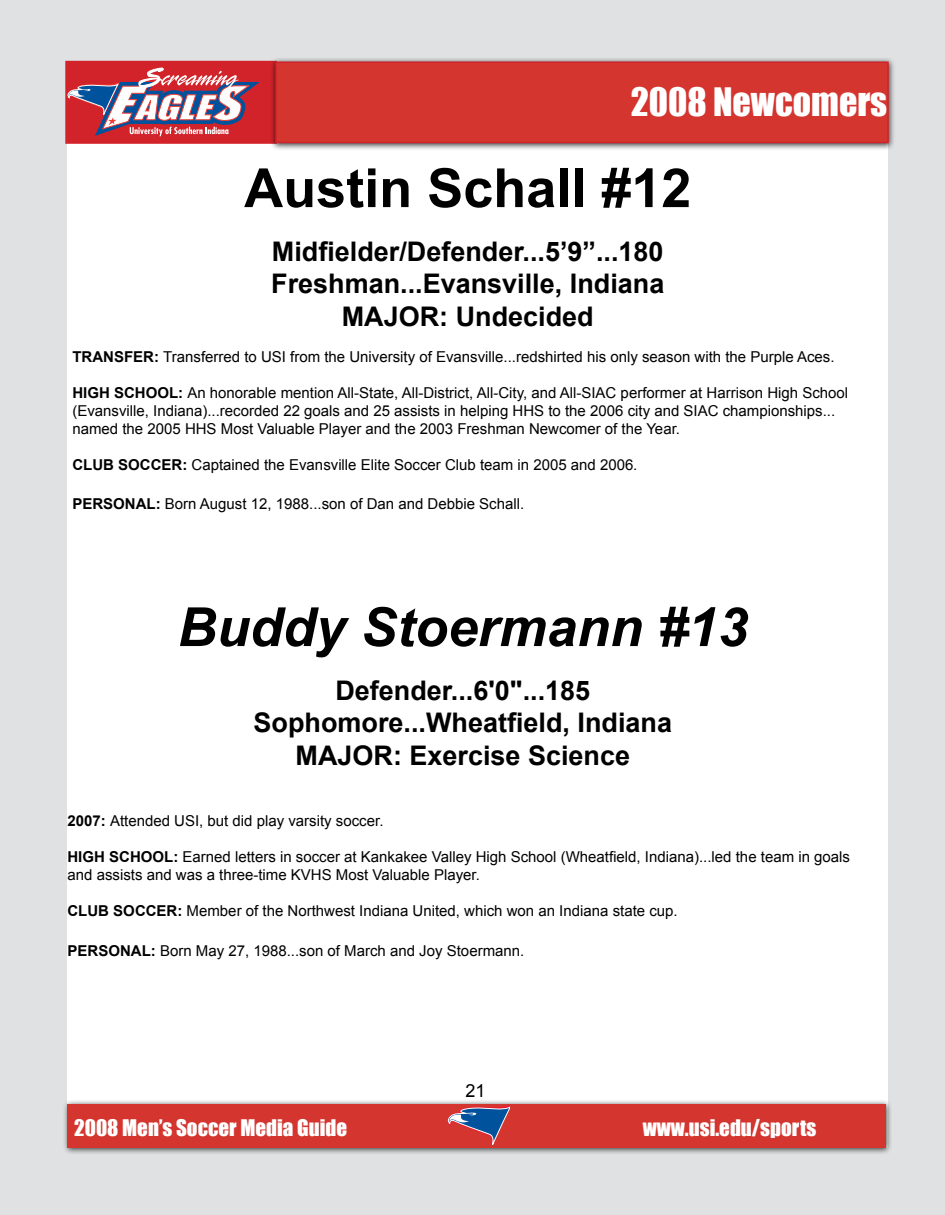
<style>
.page{position:relative;width:945px;height:1215px;background:#e0e1e2}
.page>*{position:absolute;margin:0;border:0;box-sizing:border-box;transform-origin:0 0}
.t1{font:italic 700 54px "Arial";color:#000}
.t2{font:700 54px "Arial";color:#000}
.t3{font:36px "Impact";color:#fff}
.t4{font:700 27px/32.4px "Arial";color:#000;text-align:center}
.t5{font:21px "Impact";color:#fff}
.t6{font:18px "Arial";color:#000}
.t7{font:15px/18px "Arial";color:#000}
.s1{font-weight:700}
.s2{font-style:italic}
</style>
<div class="page">
<div style="left:68px;top:63px;width:820px;height:1085px;background:#fff"></div>
<div style="left:66px;top:62px;width:210px;height:81px;background:#d2232a"></div>
<svg style="left:68px;top:67px;width:191px;height:69px"></svg>
<div style="left:65px;top:61px;width:212px;height:83px;border:2px solid #d2232a"></div>
<div style="left:62px;top:1099px;width:831px;height:56px;background:#000;opacity:.75"></div>
<div style="left:68px;top:1104px;width:818px;height:44px;background:#d4352f"></div>
<svg style="left:447px;top:1106px;width:62px;height:39px"></svg>
<div style="left:270px;top:57px;width:626px;height:94px;background:#000;opacity:.75"></div>
<div style="left:276px;top:62px;width:612px;height:80px;background:#d4352f"></div>
<div style="left:275px;top:62px;width:614px;height:81px;border:2px solid #d2232a"></div>
<h2 class="t3" style="left:631px;top:74px;width:258px">2008 Newcomers</h2>
<h1 class="t2" style="left:244px;top:153px;width:449px">Austin Schall #12</h1>
<h3 class="t4" style="left:271px;top:236px;width:395px">Midfielder/Defender...5’9”...180<br>Freshman...Evansville, Indiana<br>MAJOR: Undecided</h3>
<p class="t7" style="left:72px;top:348px;width:764px"><span class="s1">TRANSFER:</span> Transferred to USI from the University of Evansville...redshirted his only season with the Purple Aces.</p>
<p class="t7" style="left:72px;top:384px;width:777px"><span class="s1">HIGH SCHOOL:</span> An honorable mention All-State, All-District, All-City, and All-SIAC performer at Harrison High School (Evansville, Indiana)...recorded 22 goals and 25 assists in helping HHS to the 2006 city and SIAC championships... named the 2005 HHS Most Valuable Player and the 2003 Freshman Newcomer of the Year.</p>
<p class="t7" style="left:72px;top:456px;width:567px"><span class="s1">CLUB SOCCER:</span> Captained the Evansville Elite Soccer Club team in 2005 and 2006<span class="s2">.</span></p>
<p class="t7" style="left:72px;top:495px;width:453px"><span class="s1">PERSONAL:</span> Born August 12, 1988...son of Dan and Debbie Schall.</p>
<h1 class="t1" style="left:178px;top:592px;width:572px">Buddy Stoermann #13</h1>
<h3 class="t4" style="left:254px;top:675px;width:420px">Defender...6'0"...185<br>Sophomore...Wheatfield, Indiana<br>MAJOR: Exercise Science</h3>
<p class="t7" style="left:68px;top:812px;width:318px"><span class="s1">2007:</span> Attended USI, but did play varsity soccer.</p>
<p class="t7" style="left:68px;top:848px;width:784px"><span class="s1">HIGH SCHOOL:</span> Earned letters in soccer at Kankakee Valley High School (Wheatfield, Indiana)...led the team in goals and assists and was a three-time KVHS Most Valuable Player.</p>
<p class="t7" style="left:68px;top:902px;width:612px"><span class="s1">CLUB SOCCER:</span> Member of the Northwest Indiana United, which won an Indiana state cup.</p>
<p class="t7" style="left:68px;top:942px;width:458px"><span class="s1">PERSONAL:</span> Born May 27, 1988...son of March and Joy Stoermann.</p>
<p class="t6" style="left:466px;top:1079px;width:22px">21</p>
<h3 class="t5" style="left:74px;top:1112px;width:274px">2008 Men’s Soccer Media Guide</h3>
<h3 class="t5" style="left:643px;top:1112px;width:175px">www.usi.edu/sports</h3>
</div>
